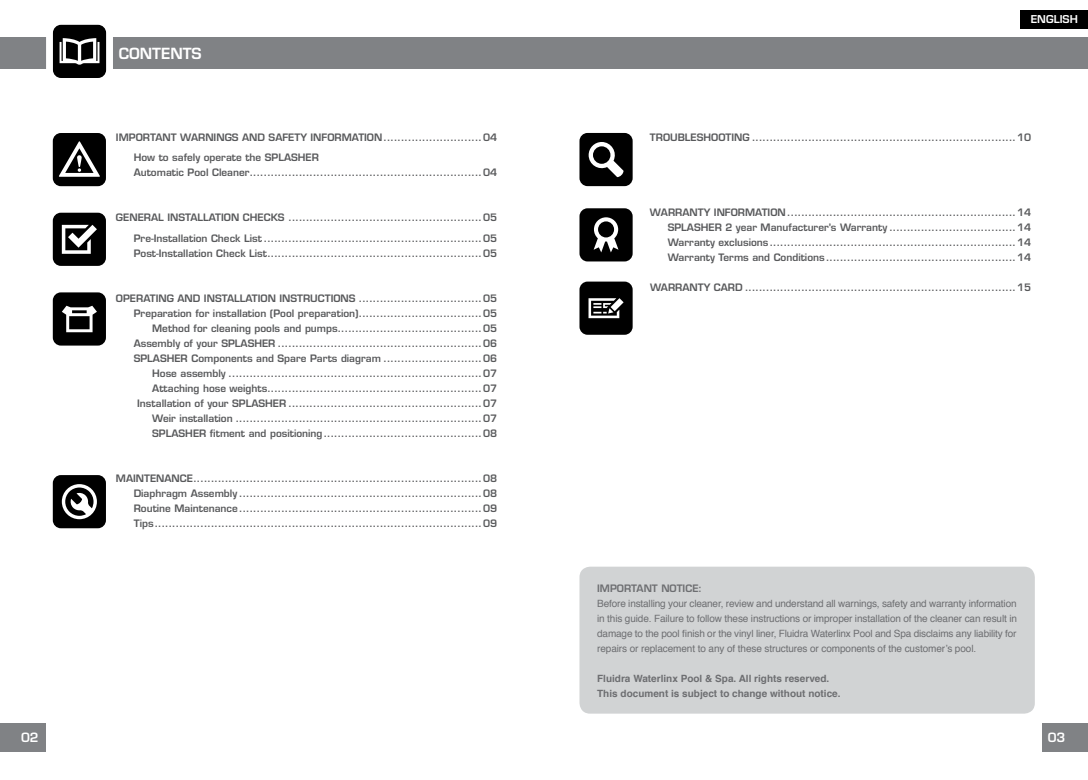
<style>
.page{position:relative;width:1088px;height:780px;background:#fff}
.page>*{position:absolute;margin:0;border:0;box-sizing:border-box;transform-origin:0 0}
.t1{font:600 15px "Eurostile";color:#fff}
.t2{font:600 12.5px "Eurostile";color:#fff}
.t3{font:600 10.62px "Eurostile";color:#fff}
.t4{font:600 10px/15px "Eurostile";color:#58595b;text-align:right}
.t5{font:10px/15px "Helvetica";letter-spacing:-.01em;color:#6d6e71;text-align:justify}
.t6{font:700 10px/15px "Helvetica";color:#6d6e71}
.t7{font:600 10px "Eurostile";color:#6d6e71}
</style>
<div class="page">
<div style="left:0;top:37px;width:1088px;height:32px;background:#808285"></div>
<div style="left:46px;top:18px;width:67px;height:67px;background:#fff;border-radius:10px"></div>
<div style="left:53px;top:25px;width:53px;height:53px;background:#000;border-radius:8px"></div>
<svg style="left:60px;top:38px;width:39px;height:27px"></svg>
<div style="left:53px;top:475px;width:53px;height:53px;background:#000;border-radius:8px"></div>
<svg style="left:62px;top:484px;width:35px;height:35px"></svg>
<div style="left:53px;top:292px;width:53px;height:53px;background:#000;border-radius:8px"></div>
<svg style="left:62px;top:306px;width:35px;height:26px"></svg>
<div style="left:53px;top:213px;width:53px;height:53px;background:#000;border-radius:8px"></div>
<svg style="left:62px;top:225px;width:35px;height:29px"></svg>
<div style="left:53px;top:133px;width:53px;height:53px;background:#000;border-radius:8px"></div>
<svg style="left:59px;top:141px;width:41px;height:36px"></svg>
<div style="left:579px;top:281px;width:54px;height:54px;background:#000;border-radius:8px"></div>
<svg style="left:588px;top:298px;width:36px;height:20px"></svg>
<div style="left:579px;top:133px;width:54px;height:53px;background:#000;border-radius:8px"></div>
<svg style="left:589px;top:142px;width:35px;height:35px"></svg>
<div style="left:579px;top:208px;width:54px;height:53px;background:#000;border-radius:8px"></div>
<svg style="left:594px;top:217px;width:24px;height:35px"></svg>
<div style="left:579px;top:566px;width:456px;height:147px;background:#d1d3d4;border-radius:11px"></div>
<div style="left:1020px;top:10px;width:68px;height:18px;background:#000"></div>
<div style="left:0;top:723px;width:46px;height:28px;background:#808285"></div>
<div style="left:1042px;top:723px;width:46px;height:28px;background:#808285"></div>
<h1 class="t1" style="left:119px;top:44px;width:84px">CONTENTS</h1>
<p class="t4" style="left:134px;top:127px;width:365px;line-height:20.2px;text-align:left;text-indent:-18px">IMPORTANT WARNINGS AND SAFETY INFORMATION............................04<br>How to safely operate the SPLASHER</p>
<p class="t4" style="left:134px;top:165px;width:365px">Automatic Pool Cleaner..................................................................04</p>
<p class="t4" style="left:116px;top:207px;width:383px;line-height:20.4px">GENERAL INSTALLATION CHECKS .......................................................05<br>Pre-Installation Check List ..............................................................05</p>
<p class="t4" style="left:134px;top:245px;width:365px">Post-Installation Check List.............................................................05</p>
<p class="t4" style="left:116px;top:290px;width:383px">OPERATING AND INSTALLATION INSTRUCTIONS ...................................05<br>Preparation for installation (Pool preparation)...................................05<br>Method for cleaning pools and pumps.........................................05<br>Assembly of your SPLASHER ..........................................................06<br>SPLASHER Components and Spare Parts diagram ............................06<br>Hose assembly ........................................................................07<br>Attaching hose weights.............................................................07<br>Installation of your SPLASHER .......................................................07<br>Weir installation ......................................................................07<br>SPLASHER fitment and positioning.............................................08</p>
<p class="t4" style="left:134px;top:470px;width:365px;text-align:justify;text-indent:-18px">MAINTENANCE..................................................................................08<br>Diaphragm Assembly .....................................................................08<br>Routine Maintenance.....................................................................09<br>Tips.............................................................................................09</p>
<p class="t3" style="left:1031px;top:13px;width:49px">ENGLISH</p>
<p class="t4" style="left:650px;top:130px;width:383px">TROUBLESHOOTING ...........................................................................10</p>
<p class="t4" style="left:668px;top:205px;width:365px;text-align:justify;text-indent:-18px">WARRANTY INFORMATION .................................................................14<br>SPLASHER 2 year Manufacturer’s Warranty ....................................14<br>Warranty exclusions......................................................................14<br>Warranty Terms and Conditions......................................................14</p>
<p class="t4" style="left:650px;top:280px;width:383px">WARRANTY CARD .............................................................................15</p>
<p class="t7" style="left:597px;top:581px;width:106px">IMPORTANT NOTICE:</p>
<p class="t5" style="left:597px;top:596px;width:421px">Before installing your cleaner, review and understand all warnings, safety and warranty information in this guide. Failure to follow these instructions or improper installation of the cleaner can result in damage to the pool finish or the vinyl liner, Fluidra Waterlinx Pool and Spa disclaims any liability for repairs or replacement to any of these structures or components of the customer’s pool.</p>
<p class="t6" style="left:597px;top:670px;width:245px">Fluidra Waterlinx Pool &amp; Spa. All rights reserved.<br>This document is subject to change without notice.</p>
<p class="t2" style="left:21px;top:729px;width:19px">02</p>
<p class="t2" style="left:1048px;top:729px;width:19px">03</p>
</div>
